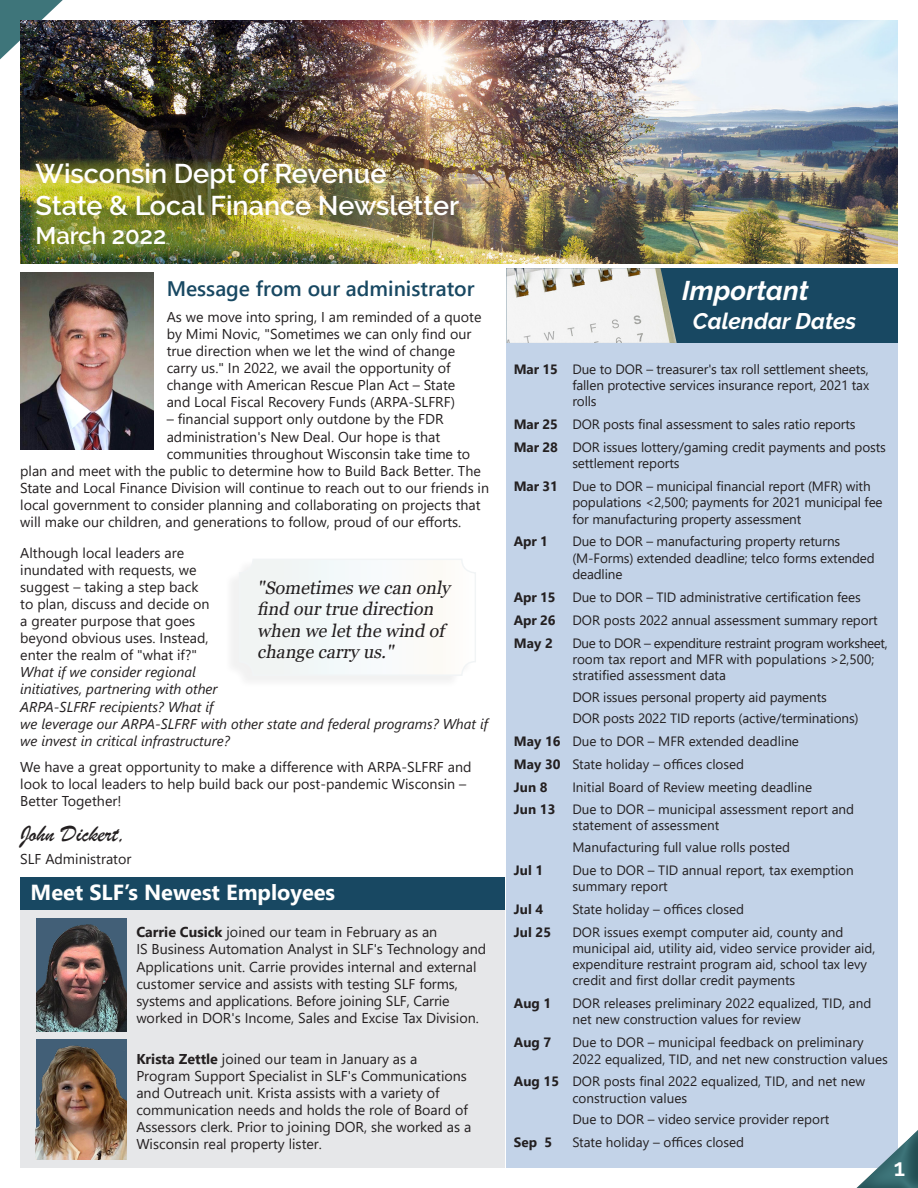
<style>
.page{position:relative;width:918px;height:1188px;background:#fff}
.page>*{position:absolute;margin:0;border:0;box-sizing:border-box;transform-origin:0 0}
.t1{font:600 27px "Raleway";color:#fff}
.t2{font:italic 700 27px "Raleway";color:#fff}
.t3{font:24px "Brush Script";color:#231f20}
.Heading_12__black{font:600 24px "Raleway";color:#fff}
.t4{font:italic 700 22.5px "Raleway";color:#fff}
.Heading_14_pt_-_whit{font:700 21.75px "Segoe UI";color:#fff}
.HEading_15_pt__blue{font:600 21px "Segoe UI";color:#184862}
.Heading_12__black-2{font:italic 18px/21.6px "Georgia";color:#231f20}
.HEading_15_pt__blue-2{font:14.25px/17.1px "Segoe UI";color:#231f20}
.t5{font:italic 14.25px/17.1px "Segoe UI";color:#231f20}
.Heading_10_pt_Black{font:13.5px/16.2px "Segoe UI";color:#231f20}
.Heading_10_pt_Black-2{font:700 13.5px "Segoe UI";color:#231f20}
.s1{font-style:normal}
.s2{font-weight:700}
</style>
<div class="page">
<svg style="left:0;top:0;width:63px;height:59px"></svg>
<img style="left:21px;top:20px;width:877px;height:243px">
<div style="left:20px;top:877px;width:484px;height:291px;background:#e6e7e9"></div>
<div style="left:20px;top:877px;width:484px;height:33px;background:#184862"></div>
<img style="left:36px;top:1039px;width:90px;height:121px">
<img style="left:36px;top:919px;width:90px;height:113px">
<div style="left:506px;top:268px;width:392px;height:900px;background:#c3d3e8"></div>
<div style="left:506px;top:268px;width:392px;height:75px;background:#184862"></div>
<img style="left:506px;top:268px;width:171px;height:75px">
<svg style="left:856px;top:1130px;width:62px;height:58px"></svg>
<img style="left:20px;top:273px;width:133px;height:176px">
<div style="left:224px;top:559px;width:249px;height:129px;background:#f6f9f8"></div>
<div style="left:239px;top:559px;width:237px;height:117px;border:2px solid #184862;border-radius:14px"></div>
<img style="left:30px;top:159px;width:451px;height:100px">
<p class="t1" style="left:36px;top:158px;width:352px">Wisconsin Dept of Revenue</p>
<p class="t1" style="left:36px;top:190px;width:425px">State &amp; Local Finance Newsletter</p>
<p class="Heading_12__black" style="left:36px;top:222px;width:132px">March 2022</p>
<p class="HEading_15_pt__blue" style="left:167px;top:269px;width:309px">Message from our administrator</p>
<p class="HEading_15_pt__blue-2" style="left:167px;top:307px;width:316px">As we move into spring, I am reminded of a quote by Mimi Novic, "Sometimes we can only find our true direction when we let the wind of change carry us." In 2022, we avail the opportunity of change with American Rescue Plan Act – State and Local Fiscal Recovery Funds (ARPA-SLFRF)</p>
<p class="HEading_15_pt__blue-2" style="left:167px;top:410px;width:278px">– financial support only outdone by the FDR</p>
<p class="HEading_15_pt__blue-2" style="left:167px;top:427px;width:275px">administration's New Deal. Our hope is that</p>
<p class="HEading_15_pt__blue-2" style="left:167px;top:444px;width:305px">communities throughout Wisconsin take time to</p>
<p class="HEading_15_pt__blue-2" style="left:20px;top:461px;width:462px">plan and meet with the public to determine how to Build Back Better. The</p>
<p class="HEading_15_pt__blue-2" style="left:20px;top:478px;width:470px">State and Local Finance Division will continue to reach out to our friends in</p>
<p class="HEading_15_pt__blue-2" style="left:20px;top:495px;width:462px">local government to consider planning and collaborating on projects that</p>
<p class="HEading_15_pt__blue-2" style="left:20px;top:512px;width:443px">will make our children, and generations to follow, proud of our efforts.</p>
<p class="t5" style="left:20px;top:542px;width:469px"><span class="s1">Although local leaders are<br>inundated with requests, we<br>suggest – taking a step back<br>to plan, discuss and decide on<br>a greater purpose that goes<br>beyond obvious uses. Instead,<br>enter the realm of "what if?"<br></span>What if we consider regional<br>initiatives, partnering with other<br>ARPA-SLFRF recipients? What if<br>we leverage our ARPA-SLFRF with other state and federal programs? What if we invest in critical infrastructure?</p>
<p class="HEading_15_pt__blue-2" style="left:20px;top:757px;width:453px">We have a great opportunity to make a difference with ARPA-SLFRF and look to local leaders to help build back our post-pandemic Wisconsin –<br>Better Together!</p>
<p class="t3" style="left:20px;top:819px;width:107px">John Dickert,</p>
<p class="HEading_15_pt__blue-2" style="left:20px;top:849px;width:113px">SLF Administrator</p>
<p class="Heading_14_pt_-_whit" style="left:31px;top:871px;width:306px">Meet SLF’s Newest Employees</p>
<p class="Heading_12__black-2" style="left:257px;top:577px;width:194px">"Sometimes we can only find ourtrue direction when we letthe wind of change carry us."</p>
<p class="HEading_15_pt__blue-2" style="left:136px;top:922px;width:351px"><span class="s2">Carrie Cusick</span> joined our team in February as an<br>IS Business Automation Analyst in SLF's Technology and Applications unit. Carrie provides internal and external customer service and assists with testing SLF forms, systems and applications. Before joining SLF, Carrie worked in DOR's Income, Sales and Excise Tax Division.</p>
<p class="HEading_15_pt__blue-2" style="left:136px;top:1049px;width:337px"><span class="s2">Krista Zettle</span> joined our team in January as a Program Support Specialist in SLF's Communications and Outreach unit. Krista assists with a variety of communication needs and holds the role of Board of Assessors clerk. Prior to joining DOR, she worked as a Wisconsin real property lister.</p>
<p class="t2" style="left:682px;top:275px;width:128px">Important</p>
<p class="t4" style="left:693px;top:308px;width:165px">Calendar Dates</p>
<p class="Heading_10_pt_Black" style="left:572px;top:360px;width:298px;text-align:justify;text-indent:-58px"><span class="s2">Mar 15</span> Due to DOR – treasurer's tax roll settlement sheets, fallen protective services insurance report, 2021 tax rolls</p>
<p class="Heading_10_pt_Black" style="left:514px;top:415px;width:343px"><span class="s2">Mar 25</span> DOR posts final assessment to sales ratio reports</p>
<p class="Heading_10_pt_Black" style="left:572px;top:438px;width:315px;text-indent:-58px"><span class="s2">Mar 28</span> DOR issues lottery/gaming credit payments and posts settlement reports</p>
<p class="Heading_10_pt_Black" style="left:572px;top:477px;width:312px;text-indent:-58px"><span class="s2">Mar 31</span> Due to DOR – municipal financial report (MFR) with populations &lt;2,500; payments for 2021 municipal fee for manufacturing property assessment</p>
<p class="Heading_10_pt_Black-2" style="left:514px;top:529px;width:36px">Apr 1</p>
<p class="Heading_10_pt_Black" style="left:572px;top:532px;width:304px">Due to DOR – manufacturing property returns (M-Forms) extended deadline; telco forms extended deadline</p>
<p class="Heading_10_pt_Black" style="left:514px;top:588px;width:348px"><span class="s2">Apr 15</span> Due to DOR – TID administrative certification fees</p>
<p class="Heading_10_pt_Black" style="left:514px;top:611px;width:365px"><span class="s2">Apr 26</span> DOR posts 2022 annual assessment summary report</p>
<p class="Heading_10_pt_Black-2" style="left:514px;top:630px;width:40px">May 2</p>
<p class="Heading_10_pt_Black" style="left:572px;top:634px;width:317px">Due to DOR – expenditure restraint program worksheet, room tax report and MFR with populations &gt;2,500; stratified assessment data</p>
<p class="Heading_10_pt_Black" style="left:572px;top:688px;width:256px">DOR issues personal property aid payments</p>
<p class="Heading_10_pt_Black" style="left:572px;top:709px;width:288px">DOR posts 2022 TID reports (active/terminations)</p>
<p class="Heading_10_pt_Black" style="left:514px;top:732px;width:287px"><span class="s2">May 16</span> Due to DOR – MFR extended deadline</p>
<p class="Heading_10_pt_Black" style="left:514px;top:755px;width:232px"><span class="s2">May 30</span> State holiday – offices closed</p>
<p class="Heading_10_pt_Black-2" style="left:514px;top:775px;width:35px">Jun 8</p>
<p class="Heading_10_pt_Black" style="left:572px;top:778px;width:241px">Initial Board of Review meeting deadline</p>
<p class="Heading_10_pt_Black-2" style="left:514px;top:796px;width:43px">Jun 13</p>
<p class="Heading_10_pt_Black" style="left:572px;top:800px;width:283px">Due to DOR – municipal assessment report and statement of assessment</p>
<p class="Heading_10_pt_Black" style="left:572px;top:837px;width:219px">Manufacturing full value rolls posted</p>
<p class="Heading_10_pt_Black-2" style="left:514px;top:857px;width:31px">Jul 1</p>
<p class="Heading_10_pt_Black" style="left:572px;top:860px;width:283px">Due to DOR – TID annual report, tax exemption summary report</p>
<p class="Heading_10_pt_Black-2" style="left:514px;top:896px;width:31px">Jul 4</p>
<p class="Heading_10_pt_Black" style="left:572px;top:900px;width:173px">State holiday – offices closed</p>
<p class="Heading_10_pt_Black-2" style="left:514px;top:919px;width:39px">Jul 25</p>
<p class="Heading_10_pt_Black" style="left:572px;top:923px;width:304px">DOR issues exempt computer aid, county and municipal aid, utility aid, video service provider aid, expenditure restraint program aid, school tax levy credit and first dollar credit payments</p>
<p class="Heading_10_pt_Black-2" style="left:514px;top:991px;width:39px">Aug 1</p>
<p class="Heading_10_pt_Black" style="left:572px;top:994px;width:300px">DOR releases preliminary 2022 equalized, TID, and net new construction values for review</p>
<p class="Heading_10_pt_Black-2" style="left:514px;top:1030px;width:39px">Aug 7</p>
<p class="Heading_10_pt_Black" style="left:572px;top:1033px;width:317px">Due to DOR – municipal feedback on preliminary<br>2022 equalized, TID, and net new construction values</p>
<p class="Heading_10_pt_Black" style="left:572px;top:1072px;width:294px;text-indent:-58px"><span class="s2">Aug 15</span> DOR posts final 2022 equalized, TID, and net new construction values</p>
<p class="Heading_10_pt_Black" style="left:572px;top:1110px;width:259px">Due to DOR – video service provider report</p>
<p class="Heading_10_pt_Black-2" style="left:514px;top:1130px;width:40px">Sep 5</p>
<p class="Heading_10_pt_Black" style="left:572px;top:1133px;width:173px">State holiday – offices closed</p>
<p class="Heading_12__black" style="left:894px;top:1154px;width:13px">1</p>
</div>
